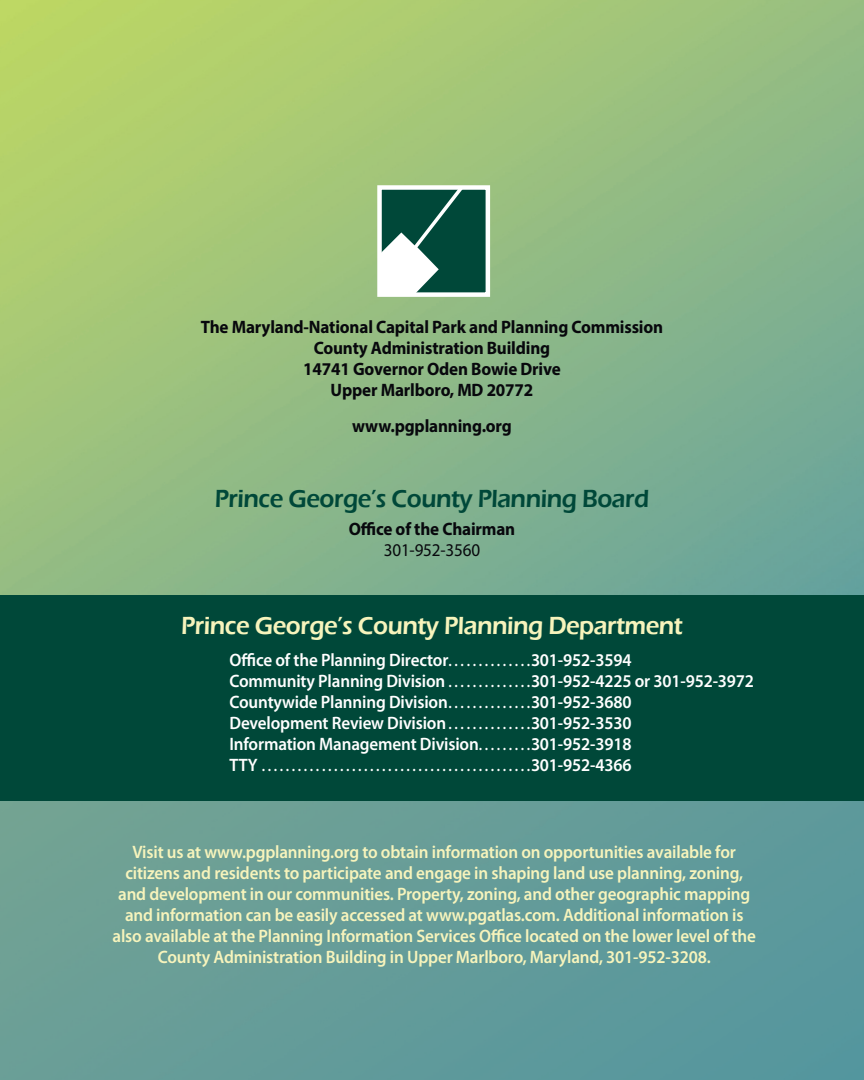
<style>
.page{position:relative;width:864px;height:1080px;background:#fff}
.page>*{position:absolute;margin:0;border:0;box-sizing:border-box;transform-origin:0 0}
.Heading_2{font:600 25.5px "Eras ITC";letter-spacing:-.02em;color:#f7f4bc;scale:.95 1}
.Heading_2-2{font:600 25.5px "Eras ITC";letter-spacing:-.02em;color:#004839;scale:.95 1}
.Body_Text{font:600 18px/21px "Myriad Pro";letter-spacing:-.01em;color:#f7f4bc;text-align:center;scale:.95 1}
.Body_Text-2{font:600 18px "Myriad Pro";letter-spacing:-.01em;color:#fff;scale:.95 1}
.Body_Text-3{font:700 18px/21px "Myriad Pro";letter-spacing:-.01em;color:#08080d;text-align:center;scale:.95 1}
.Body_Text-4{font:600 15px "Myriad Pro";color:#fff;scale:.95 1}
.s1{font-weight:400}
.s2{font-size:15px}
.s3{font-size:18px}
</style>
<div class="page">
<img style="left:0;top:0;width:864px;height:595px">
<div style="left:0;top:595px;width:864px;height:485px;background:linear-gradient(to right,#70a195,#59979d)"></div>
<div style="left:0;top:595px;width:864px;height:206px;background:#004839"></div>
<svg style="left:382px;top:190px;width:103px;height:102px"></svg>
<div style="left:377px;top:185px;width:113px;height:112px;border:4px solid #fff"></div>
<p class="Body_Text-3" style="left:201px;top:316px;width:488px">The Maryland-National Capital Park and Planning Commission</p>
<p class="Body_Text-3" style="left:314px;top:337px;width:250px">County Administration Building</p>
<p class="Body_Text-3" style="left:303px;top:358px;width:273px">14741 Governor Oden Bowie Drive</p>
<p class="Body_Text-3" style="left:331px;top:379px;width:215px">Upper Marlboro, MD 20772</p>
<p class="Body_Text-3" style="left:352px;top:415px;width:170px">www.pgplanning.org</p>
<p class="Heading_2-2" style="left:215px;top:484px;width:459px">Prince George’s County Planning Board</p>
<p class="Body_Text-3" style="left:349px;top:517px;width:177px">Office of the Chairman<br><span class="s1">301-952-3560</span></p>
<p class="Heading_2" style="left:181px;top:611px;width:530px">Prince George’s County Planning Department</p>
<p class="Body_Text-2" style="left:230px;top:648px;width:425px">Office of the Planning Director <span class="s2">. . . . . . . . . . . . .</span> 301-952-3594</p>
<p class="Body_Text-2" style="left:230px;top:669px;width:554px">Community Planning Division <span class="s2">. . . . . . . . . . . . .</span> 301-952-4225 or 301-952-3972</p>
<p class="Body_Text-2" style="left:230px;top:690px;width:425px">Countywide Planning Division <span class="s2">. . . . . . . . . . . . .</span> 301-952-3680</p>
<p class="Body_Text-2" style="left:230px;top:711px;width:425px">Development Review Division <span class="s2">. . . . . . . . . . . . .</span> 301-952-3530</p>
<p class="Body_Text-2" style="left:230px;top:732px;width:425px">Information Management Division <span class="s2">. . . . . . . .</span> 301-952-3918</p>
<p class="Body_Text-4" style="left:230px;top:756px;width:425px"><span class="s3">TTY</span> . . . . . . . . . . . . . . . . . . . . . . . . . . . . . . . . . . . . . . . . . . . . <span class="s3">301-952-4366</span></p>
<p class="Body_Text" style="left:113px;top:841px;width:679px">Visit us at www.pgplanning.org to obtain information on opportunities available for citizens and residents to participate and engage in shaping land use planning, zoning, and development in our communities. Property, zoning, and other geographic mapping and information can be easily accessed at www.pgatlas.com. Additional information is also available at the Planning Information Services Office located on the lower level of the County Administration Building in Upper Marlboro, Maryland, 301-952-3208.</p>
</div>
